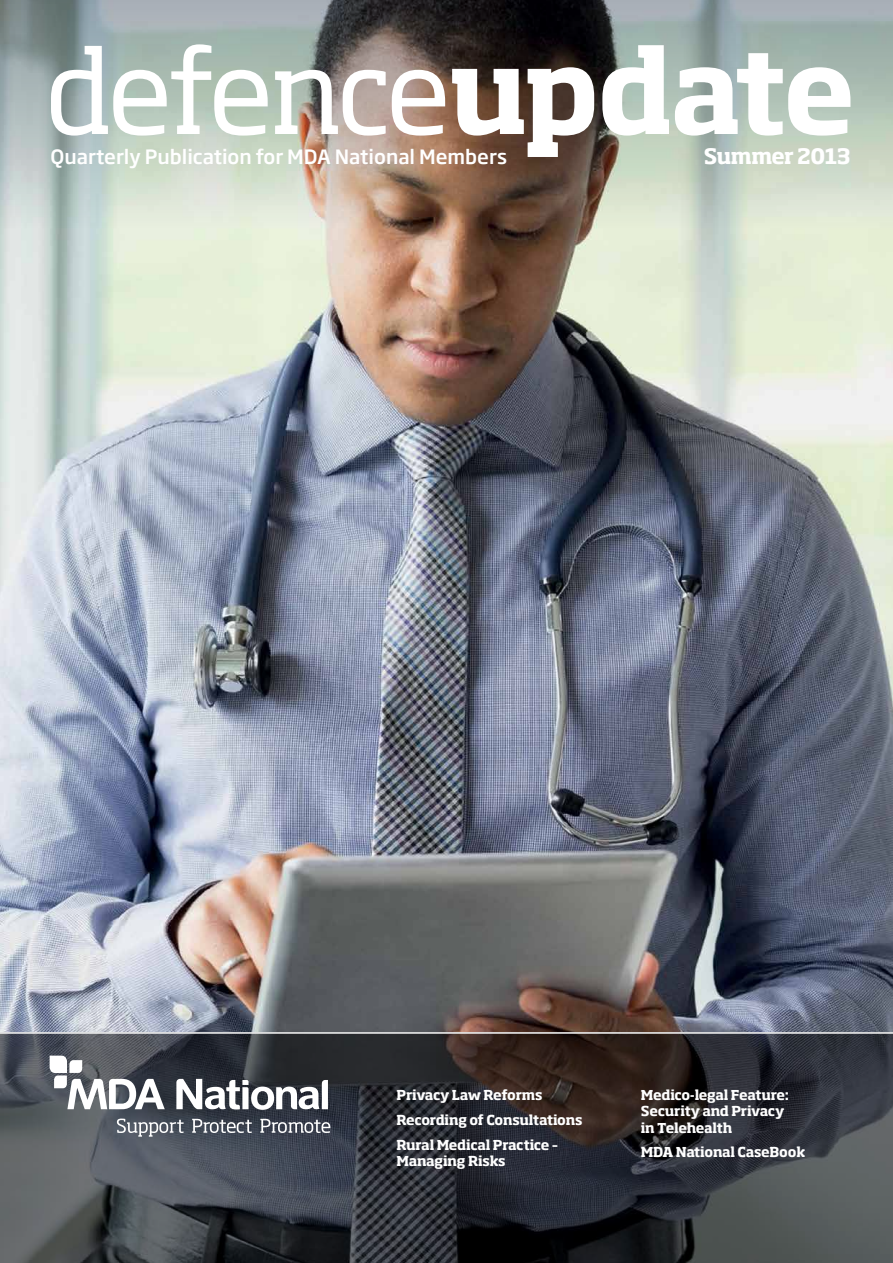
<style>
.page{position:relative;width:893px;height:1263px;background:#fff}
.page>*{position:absolute;margin:0;border:0;box-sizing:border-box;transform-origin:0 0}
.t1{font:113.85px "Soho Std";letter-spacing:-.055em;color:#fff}
.t2{font:700 21px "Soho Std";letter-spacing:-.025em;color:#fff}
.t3{font:500 19.5px "Soho Gothic Std";color:#fff}
.t4{font:700 13.5px/24.8px "Soho Std";letter-spacing:-.02em;color:#fff}
.s1{font-weight:700}
</style>
<div class="page">
<img style="left:0;top:300px;width:893px;height:732px">
<img style="left:0;top:0;width:893px;height:300px">
<svg style="left:0;top:1034px;width:893px;height:229px;background:#37393d"></svg>
<svg style="left:176px;top:1079px;width:152px;height:31px"></svg>
<svg style="left:50px;top:1055px;width:115px;height:54px"></svg>
<svg style="left:117px;top:1118px;width:67px;height:18px"></svg>
<svg style="left:192px;top:1119px;width:60px;height:14px"></svg>
<svg style="left:260px;top:1119px;width:70px;height:14px"></svg>
<h1 class="t1" style="left:45px;top:20px;width:812px">defence<span class="s1">update</span></h1>
<h2 class="t2" style="left:704px;top:142px;width:148px">Summer 2013</h2>
<h3 class="t3" style="left:51px;top:145px;width:458px">Quarterly Publication for MDA National Members</h3>
<p class="t4" style="left:396px;top:1082px;width:188px">Privacy Law Reforms<br>Recording of Consultations<br>Rural Medical Practice –</p>
<p class="t4" style="left:396px;top:1148px;width:111px">Managing Risks</p>
<p class="t4" style="left:641px;top:1087px;width:150px;line-height:16.2px">Medico-legal Feature:<br>Security and Privacy in Telehealth</p>
<p class="t4" style="left:641px;top:1139px;width:166px">MDA National CaseBook</p>
</div>
